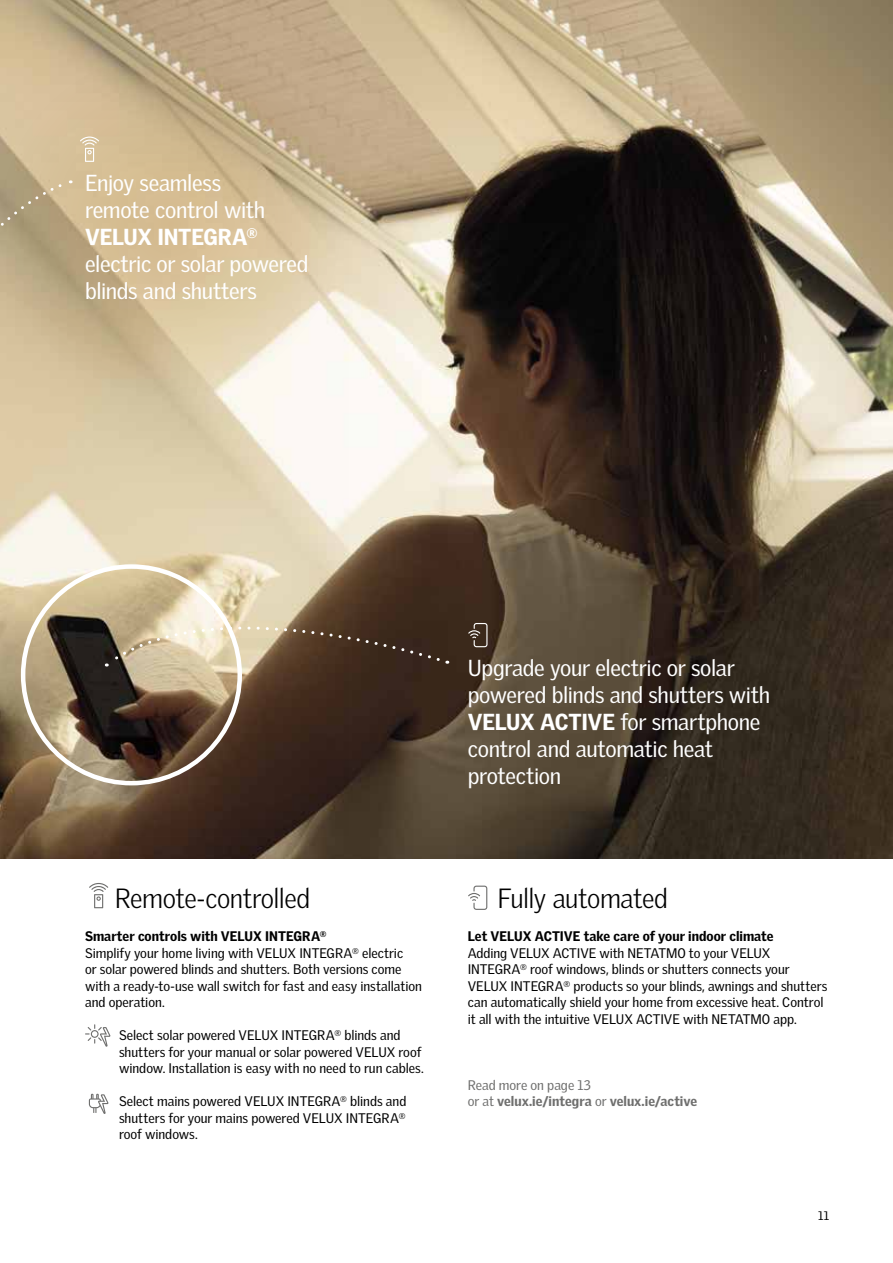
<style>
.page{position:relative;width:893px;height:1263px;background:#fff}
.page>*{position:absolute;margin:0;border:0;box-sizing:border-box;transform-origin:0 0}
.t1{font:300 27px "Velux Gothic";letter-spacing:-.02em;color:#000}
.t2{font:22.5px/27px "Velux Gothic";letter-spacing:-.015em;color:#fff}
.t3{font:13.5px/16.5px "Velux Gothic";color:#000}
.t4{font:900 13.5px/16.5px "Velux Gothic";color:#6f6f6e}
.t5{font:900 13.5px "Velux Gothic";color:#000}
.t6{font:12px "Velux Gothic";color:#000}
.s1{font-weight:900}
.s2{font-weight:400}
</style>
<div class="page">
<img style="left:0;top:0;width:893px;height:858px">
<svg style="left:0;top:0;width:349px;height:836px;background:#a89881"></svg>
<svg style="left:0;top:52px;width:342px;height:343px;background:#d2be9a"></svg>
<svg style="left:468px;top:886px;width:19px;height:24px"></svg>
<svg style="left:89px;top:883px;width:19px;height:25px"></svg>
<svg style="left:85px;top:1024px;width:25px;height:23px"></svg>
<svg style="left:89px;top:1094px;width:19px;height:20px"></svg>
<svg style="left:468px;top:623px;width:19px;height:24px"></svg>
<svg style="left:80px;top:137px;width:19px;height:25px"></svg>
<svg style="left:106px;top:594px;width:342px;height:72px;background:#95836c"></svg>
<svg style="left:0;top:180px;width:71px;height:292px;background:#c9b692"></svg>
<h2 class="t2" style="left:85px;top:169px;width:225px">Enjoy seamless<br>remote control with<br><span class="s1">VELUX INTEGRA</span><sup>® </sup>electric or solar powered blinds and shutters</h2>
<h1 class="t1" style="left:115px;top:882px;width:197px">Remote-controlled</h1>
<p class="t3" style="left:85px;top:928px;width:338px"><span class="s1">Smarter controls with VELUX INTEGRA</span><sup>®<br></sup>Simplify your home living with VELUX INTEGRA<sup>®</sup> electric<br>or solar powered blinds and shutters. Both versions come with a ready-to-use wall switch for fast and easy installation and operation.</p>
<p class="t3" style="left:119px;top:1027px;width:306px">Select solar powered VELUX INTEGRA<sup>®</sup> blinds and shutters for your manual or solar powered VELUX roof window. Installation is easy with no need to run cables.</p>
<p class="t3" style="left:119px;top:1093px;width:289px;text-align:justify">Select mains powered VELUX INTEGRA<sup>®</sup> blinds and shutters for your mains powered VELUX INTEGRA<sup>® </sup>roof windows.</p>
<h2 class="t2" style="left:468px;top:654px;width:304px">Upgrade your electric or solar powered blinds and shutters with<br><span class="s1">VELUX ACTIVE</span> for smartphone control and automatic heat protection</h2>
<h1 class="t1" style="left:497px;top:882px;width:172px">Fully automated</h1>
<p class="t5" style="left:468px;top:928px;width:307px">Let VELUX ACTIVE take care of your indoor climate</p>
<p class="t3" style="left:468px;top:944px;width:361px">Adding VELUX ACTIVE with NETATMO to your VELUX INTEGRA<sup>®</sup> roof windows, blinds or shutters connects your VELUX INTEGRA<sup>®</sup> products so your blinds, awnings and shutters can automatically shield your home from excessive heat. Control it all with the intuitive VELUX ACTIVE with NETATMO app.</p>
<p class="t4" style="left:468px;top:1076px;width:231px"><span class="s2">Read more on page 13<br>or at</span> velux.ie/integra <span class="s2">or</span> velux.ie/active</p>
<p class="t6" style="left:818px;top:1209px;width:13px">11</p>
</div>
